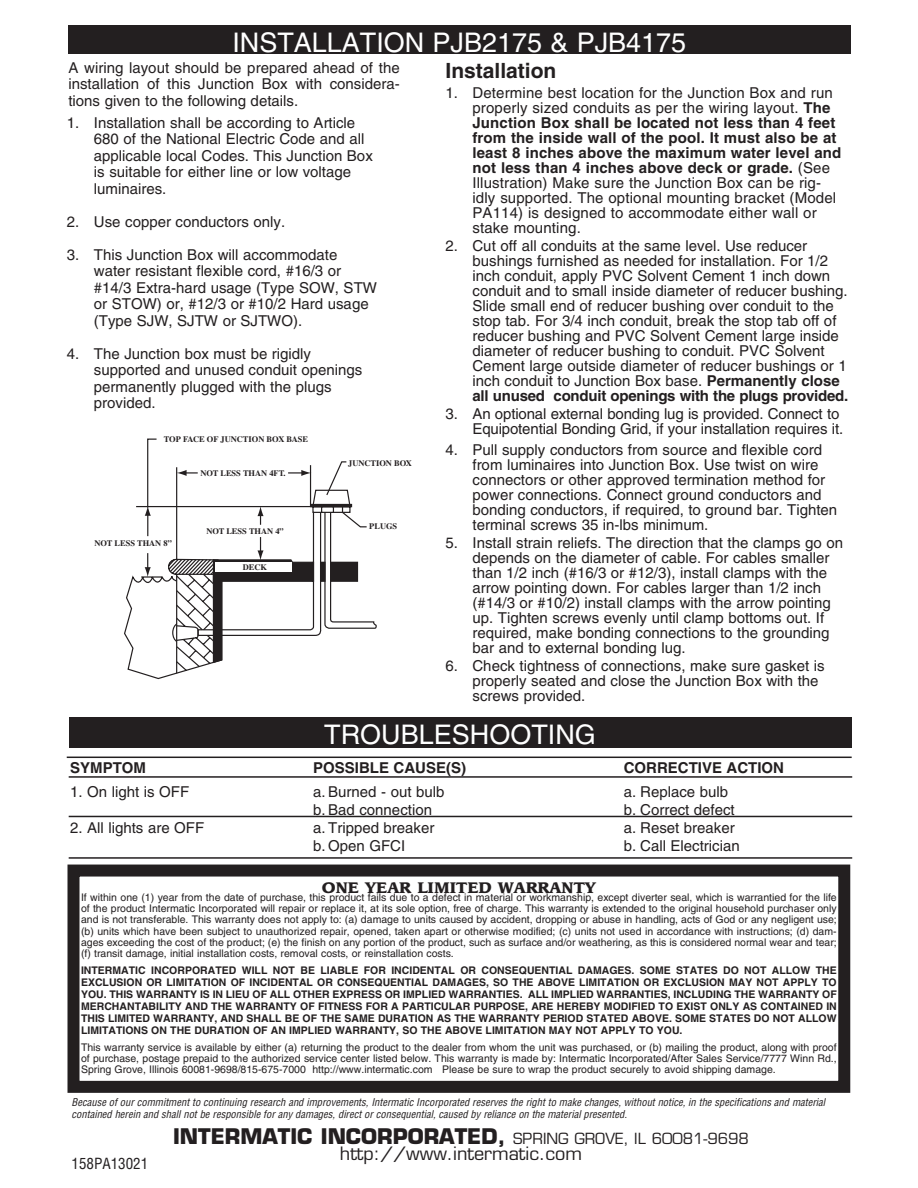
<style>
.page{position:relative;width:918px;height:1188px;background:#fff}
.page>*{position:absolute;margin:0;border:0;box-sizing:border-box;transform-origin:0 0}
.t1{font:27px "Helvetica";color:#fff}
.t2{font:700 21px "Helvetica";color:#231f20}
.t3{font:18px "Eurostile";color:#231f20}
.t4{font:15px/15px "Helvetica";color:#231f20}
.t5{font:15px "Eurostile";color:#231f20}
.t6{font:700 15px "Helvetica";color:#231f20}
.t7{font:900 15px "Leawood";color:#231f20}
.t8{font:condensed 15px "Helvetica";color:#231f20}
.t9{font:10.5px/11.2px "Helvetica";color:#231f20;text-align:justify}
.t10{font:700 10.5px/12px "Helvetica";color:#231f20;text-align:justify}
.t11{font:italic condensed 10.5px/12px "Helvetica";color:#231f20}
.t12{font:700 8.4px "Times";color:#231f20}
.s1{font-weight:700}
.s2{font-weight:700;font-size:21px}
</style>
<div class="page">
<div style="left:68px;top:25px;width:783px;height:29px;background:#231f20"></div>
<div style="left:68px;top:865px;width:782px;height:228px;border:12px solid #231f20"></div>
<div style="left:69px;top:717px;width:783px;height:31px;background:#231f20"></div>
<hr style="left:67px;top:757px;width:785px;height:1px;background:#231f20">
<hr style="left:69px;top:776px;width:783px;height:2px;background:#231f20">
<hr style="left:69px;top:816px;width:783px;height:1px;background:#231f20">
<hr style="left:69px;top:857px;width:783px;height:2px;background:#231f20">
<svg style="left:124px;top:438px;width:253px;height:241px"></svg>
<h1 class="t1" style="left:232px;top:27px;width:455px">INSTALLATION PJB2175 &amp; PJB4175</h1>
<p class="t4" style="left:68px;top:59px;width:333px;line-height:16.5px;text-align:justify">A wiring layout should be prepared ahead of the installation of this Junction Box with considera&shy;tions given to the following details.</p>
<p class="t4" style="left:94px;top:114px;width:280px;line-height:16.5px;text-indent:-27px">1. Installation shall be according to Article 680 of the National Electric Code and all applicable local Codes. This Junction Box is suitable for either line or low voltage luminaires.</p>
<p class="t4" style="left:67px;top:214px;width:220px">2. Use copper conductors only.</p>
<p class="t4" style="left:94px;top:246px;width:285px;line-height:16.5px;text-indent:-27px">3. This Junction Box will accommodate water resistant flexible cord, #16/3 or #14/3 Extra-hard usage (Type SOW, STW or STOW) or, #12/3 or #10/2 Hard usage (Type SJW, SJTW or SJTWO).</p>
<p class="t4" style="left:94px;top:345px;width:270px;line-height:16.5px;text-indent:-27px">4. The Junction box must be rigidly supported and unused conduit openings permanently plugged with the plugs provided.</p>
<p class="t12" style="left:164px;top:434px;width:146px">TOP FACE OF JUNCTION BOX BASE</p>
<p class="t12" style="left:200px;top:468px;width:87px">NOT LESS THAN 4FT.</p>
<p class="t12" style="left:95px;top:538px;width:79px">NOT LESS THAN 8”</p>
<p class="t12" style="left:206px;top:526px;width:79px">NOT LESS THAN 4”</p>
<p class="t12" style="left:243px;top:562px;width:26px">DECK</p>
<p class="t12" style="left:348px;top:458px;width:65px">JUNCTION BOX</p>
<p class="t12" style="left:369px;top:521px;width:30px">PLUGS</p>
<h2 class="t2" style="left:446px;top:57px;width:112px">Installation</h2>
<p class="t4" style="left:472px;top:85px;width:370px;text-indent:-27px">1. Determine best location for the Junction Box and run properly sized conduits as per the wiring layout. <span class="s1">The Junction Box shall be located not less than 4 feet from the inside wall of the pool. It must also be at least 8 inches above the maximum water level and not less than 4 inches above deck or grade.</span> (See Illustration) Make sure the Junction Box can be rig&shy;idly supported. The optional mounting bracket (Model PA114) is designed to accommodate either wall or stake mounting.</p>
<p class="t4" style="left:472px;top:238px;width:377px;text-indent:-27px">2. Cut off all conduits at the same level. Use reducer bushings furnished as needed for installation. For 1/2 inch conduit, apply PVC Solvent Cement 1 inch down conduit and to small inside diameter of reducer bushing.<br>Slide small end of reducer bushing over conduit to the stop tab. For 3/4 inch conduit, break the stop tab off of reducer bushing and PVC Solvent Cement large inside diameter of reducer bushing to conduit. PVC Solvent Cement large outside diameter of reducer bushings or 1 inch conduit to Junction Box base. <span class="s1">Permanently close all unused conduit openings with the plugs provided.</span></p>
<p class="t4" style="left:446px;top:406px;width:399px;text-align:right">3. An optional external bonding lug is provided. Connect to<br>Equipotential Bonding Grid, if your installation requires it.</p>
<p class="t4" style="left:472px;top:442px;width:366px;text-indent:-27px">4. Pull supply conductors from source and flexible cord from luminaires into Junction Box. Use twist on wire connectors or other approved termination method for power connections. Connect ground conductors and bonding conductors, if required, to ground bar. Tighten terminal screws 35 in-lbs minimum.</p>
<p class="t4" style="left:472px;top:535px;width:372px;text-indent:-27px">5. Install strain reliefs. The direction that the clamps go on depends on the diameter of cable. For cables smaller than 1/2 inch (#16/3 or #12/3), install clamps with the arrow pointing down. For cables larger than 1/2 inch (#14/3 or #10/2) install clamps with the arrow pointing up. Tighten screws evenly until clamp bottoms out. If required, make bonding connections to the grounding bar and to external bonding lug.</p>
<p class="t4" style="left:472px;top:658px;width:354px;text-indent:-27px">6. Check tightness of connections, make sure gasket is properly seated and close the Junction Box with the screws provided.</p>
<h1 class="t1" style="left:324px;top:719px;width:273px">TROUBLESHOOTING</h1>
<p class="t6" style="left:70px;top:759px;width:77px">SYMPTOM</p>
<p class="t6" style="left:313px;top:759px;width:154px">POSSIBLE CAUSE(S)</p>
<p class="t6" style="left:624px;top:759px;width:162px">CORRECTIVE ACTION</p>
<p class="t4" style="left:70px;top:784px;width:121px">1. On light is OFF</p>
<p class="t4" style="left:313px;top:784px;width:133px">a. Burned - out bulb</p>
<p class="t4" style="left:624px;top:784px;width:106px">a. Replace bulb</p>
<p class="t4" style="left:313px;top:802px;width:120px">b. Bad connection</p>
<p class="t4" style="left:624px;top:802px;width:113px">b. Correct defect</p>
<p class="t4" style="left:70px;top:820px;width:136px">2. All lights are OFF</p>
<p class="t4" style="left:313px;top:820px;width:123px">a. Tripped breaker</p>
<p class="t4" style="left:624px;top:820px;width:113px">a. Reset breaker</p>
<p class="t4" style="left:313px;top:838px;width:94px">b. Open GFCI</p>
<p class="t4" style="left:624px;top:838px;width:118px">b. Call Electrician</p>
<p class="t7" style="left:322px;top:878px;width:276px">ONE YEAR LIMITED WARRANTY</p>
<p class="t9" style="left:81px;top:892px;width:757px">If within one (1) year from the date of purchase, this product fails due to a defect in material or workmanship, except diverter seal, which is warrantied for the life of the product Intermatic Incorporated will repair or replace it, at its sole option, free of charge. This warranty is extended to the original household purchaser only and is not transferable. This warranty does not apply to: (a) damage to units caused by accident, dropping or abuse in handling, acts of God or any negligent use; (b) units which have been subject to unauthorized repair, opened, taken apart or otherwise modified; (c) units not used in accordance with instructions; (d) dam&shy;ages exceeding the cost of the product; (e) the finish on any portion of the product, such as surface and/or weathering, as this is considered normal wear and tear; (f) transit damage, initial installation costs, removal costs, or reinstallation costs.</p>
<p class="t10" style="left:81px;top:964px;width:757px">INTERMATIC INCORPORATED WILL NOT BE LIABLE FOR INCIDENTAL OR CONSEQUENTIAL DAMAGES. SOME STATES DO NOT ALLOW THE EXCLUSION OR LIMITATION OF INCIDENTAL OR CONSEQUENTIAL DAMAGES, SO THE ABOVE LIMITATION OR EXCLUSION MAY NOT APPLY TO YOU. THIS WARRANTY IS IN LIEU OF ALL OTHER EXPRESS OR IMPLIED WARRANTIES. ALL IMPLIED WARRANTIES, INCLUDING THE WARRANTY OF MERCHANTABILITY AND THE WARRANTY OF FITNESS FOR A PARTICULAR PURPOSE, ARE HEREBY MODIFIED TO EXIST ONLY AS CONTAINED IN THIS LIMITED WARRANTY, AND SHALL BE OF THE SAME DURATION AS THE WARRANTY PERIOD STATED ABOVE. SOME STATES DO NOT ALLOW LIMITATIONS ON THE DURATION OF AN IMPLIED WARRANTY, SO THE ABOVE LIMITATION MAY NOT APPLY TO YOU.</p>
<p class="t9" style="left:81px;top:1042px;width:757px">This warranty service is available by either (a) returning the product to the dealer from whom the unit was purchased, or (b) mailing the product, along with proof of purchase, postage prepaid to the authorized service center listed below. This warranty is made by: Intermatic Incorporated/After Sales Service/7777 Winn Rd., Spring Grove, Illinois 60081-9698/815-675-7000 http://www.intermatic.com Please be sure to wrap the product securely to avoid shipping damage.</p>
<p class="t11" style="left:72px;top:1096px;width:755px">Because of our commitment to continuing research and improvements, Intermatic Incorporated reserves the right to make changes, without notice, in the specifications and material contained herein and shall not be responsible for any damages, direct or consequential, caused by reliance on the material presented.</p>
<p class="t5" style="left:173px;top:1129px;width:577px"><span class="s2">INTERMATIC INCORPORATED,</span> SPRING GROVE, IL 60081-9698</p>
<p class="t3" style="left:340px;top:1143px;width:244px">http://www.intermatic.com</p>
<p class="t8" style="left:72px;top:1154px;width:78px">158PA13021</p>
</div>
